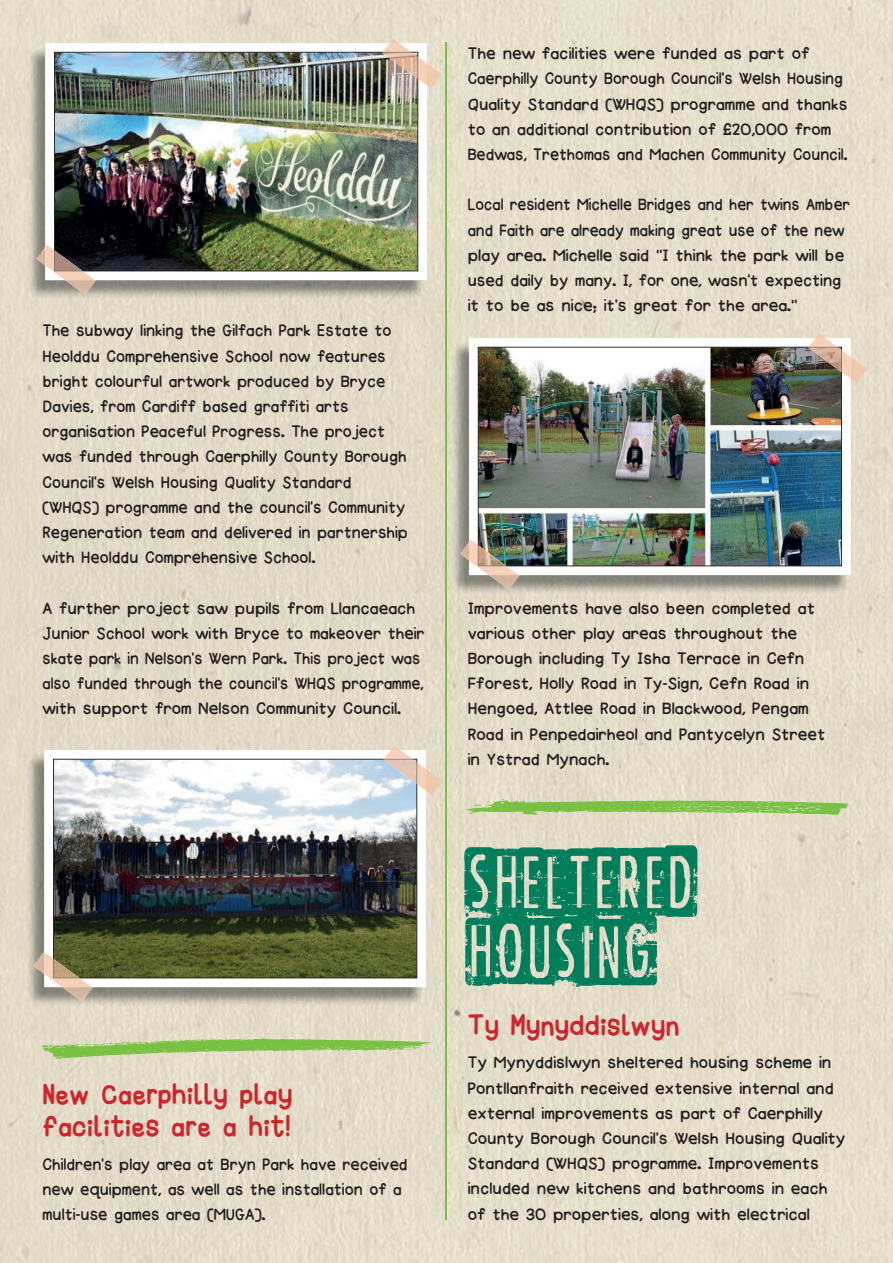
<style>
.page{position:relative;width:893px;height:1263px;background:#fff}
.page>*{position:absolute;margin:0;border:0;box-sizing:border-box;transform-origin:0 0}
.t1{font:72px/69px "Punk Rock Show";color:#007e5c;scale:.96 1}
.t2{font:27px/32.4px "Happy Marker";color:#d1232a;scale:.96 1}
.t3{font:21px/25.2px "Happy Fun Marker Time";color:#231f20}
.t4{font:21px/25.2px "Happy Fun Marker Time";color:#231f20;scale:.96 1}
.t5{font:21px/25.2px "Happy Fun Marker Time";color:#231f20;scale:.92 1}
.s1{font-family:"Happy Marker";font-size:15px}
</style>
<div class="page">
<img style="left:0;top:0;width:893px;height:1263px">
<img style="left:28px;top:46px;width:397px;height:253px">
<svg style="left:45px;top:43px;width:382px;height:237px"></svg>
<img style="left:54px;top:52px;width:364px;height:219px">
<img style="left:389px;top:38px;width:53px;height:51px">
<svg style="left:382px;top:43px;width:45px;height:43px"></svg>
<img style="left:382px;top:52px;width:36px;height:27px">
<img style="left:36px;top:246px;width:60px;height:49px">
<svg style="left:45px;top:244px;width:50px;height:36px"></svg>
<img style="left:54px;top:250px;width:29px;height:21px">
<img style="left:27px;top:753px;width:397px;height:253px">
<svg style="left:44px;top:750px;width:382px;height:237px"></svg>
<img style="left:53px;top:759px;width:364px;height:219px">
<img style="left:390px;top:745px;width:53px;height:51px">
<svg style="left:383px;top:750px;width:43px;height:41px"></svg>
<img style="left:383px;top:759px;width:34px;height:25px">
<img style="left:33px;top:951px;width:60px;height:51px">
<svg style="left:44px;top:952px;width:48px;height:35px"></svg>
<img style="left:53px;top:959px;width:26px;height:19px">
<img style="left:452px;top:341px;width:397px;height:253px">
<svg style="left:469px;top:338px;width:382px;height:237px"></svg>
<img style="left:478px;top:347px;width:364px;height:219px">
<img style="left:814px;top:333px;width:54px;height:51px">
<svg style="left:808px;top:338px;width:43px;height:41px"></svg>
<img style="left:808px;top:347px;width:34px;height:25px">
<img style="left:460px;top:541px;width:60px;height:49px">
<svg style="left:469px;top:539px;width:50px;height:36px"></svg>
<img style="left:478px;top:545px;width:28px;height:21px">
<hr style="left:445px;top:42px;width:2px;height:1178px;background:#76c043">
<svg style="left:460px;top:799px;width:389px;height:17px;background:#a7cc7c"></svg>
<svg style="left:43px;top:1038px;width:388px;height:21px;background:#b0cf88"></svg>
<p class="t4" style="left:43px;top:318px;width:382px">The subway linking the Gilfach Park Estate to Heolddu Comprehensive School now features bright colourful artwork produced by Bryce Davies, from Cardiff based graffiti arts organisation Peaceful Progress. The project was funded through Caerphilly County Borough Council’s Welsh Housing Quality Standard (WHQS) programme and the council’s Community Regeneration team and delivered in partnership with Heolddu Comprehensive School.</p>
<p class="t3" style="left:43px;top:595px;width:384px">A further project saw pupils from Llancaeach Junior School work with Bryce to makeover their skate park in Nelson’s Wern Park. This project was also funded through the council’s WHQS programme, with support from Nelson Community Council.</p>
<p class="t2" style="left:43px;top:1077px;width:262px">New Caerphilly play facilities are a hit!</p>
<p class="t4" style="left:43px;top:1152px;width:382px">Children’s play area at Bryn Park have received new equipment, as well as the installation of a multi-use games area (MUGA).</p>
<p class="t3" style="left:468px;top:41px;width:381px">The new facilities were funded as part of Caerphilly County Borough Council’s Welsh Housing Quality Standard (WHQS) programme and thanks to an additional contribution of <span class="s1">£</span>2O,OOO from Bedwas, Trethomas and Machen Community Council.</p>
<p class="t5" style="left:468px;top:192px;width:417px">Local resident Michelle Bridges and her twins Amber and Faith are already making great use of the new play area. Michelle said “I think the park will be used daily by many. I, for one, wasn’t expecting it to be as nice; it’s great for the area.”</p>
<p class="t3" style="left:468px;top:595px;width:359px">Improvements have also been completed at various other play areas throughout the Borough including Ty Isha Terrace in Cefn Fforest, Holly Road in Ty-Sign, Cefn Road in Hengoed, Attlee Road in Blackwood, Pengam Road in Penpedairheol and Pantycelyn Street in Ystrad Mynach.</p>
<h1 class="t1" style="left:468px;top:844px;width:239px">SHELTERED<br>HOUSING</h1>
<p class="t2" style="left:468px;top:1007px;width:222px">Ty Mynyddislwyn</p>
<p class="t3" style="left:468px;top:1050px;width:379px">Ty Mynyddislwyn sheltered housing scheme in Pontllanfraith received extensive internal and external improvements as part of Caerphilly County Borough Council’s Welsh Housing Quality Standard (WHQS) programme. Improvements included new kitchens and bathrooms in each of the 3O properties, along with electrical</p>
</div>
